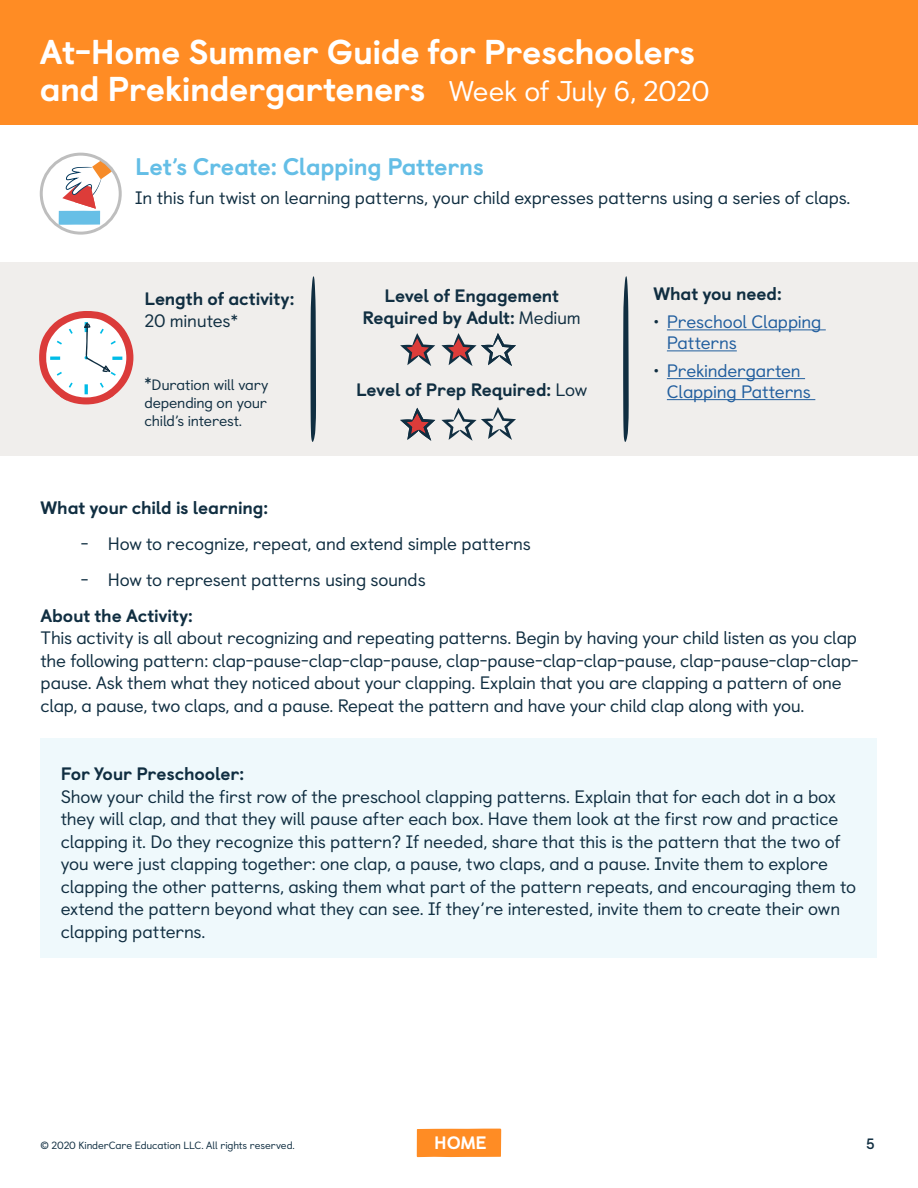
<style>
.page{position:relative;width:918px;height:1188px;background:#fff}
.page>*{position:absolute;margin:0;border:0;box-sizing:border-box;transform-origin:0 0}
.t1{font:800 34.5px/37.5px "Castledown";letter-spacing:-.015em;color:#fff}
.t2{font:800 24px "Castledown";letter-spacing:-.01em;color:#64bee6}
.t3{font:18px/22.5px "Castledown";letter-spacing:-.015em;color:#102e41}
.t4{font:800 18px/22.5px "Castledown";letter-spacing:-.01em;color:#102e41;text-align:center}
.t5{font:18px/21px "Castledown";letter-spacing:-.01em;color:#215e9e}
.t6{font:800 18px "Castledown";color:#fff}
.t7{font:15px/18px "Castledown";letter-spacing:-.015em;color:#102e41;text-align:justify}
.t8{font:700 15px "Castledown";color:#102e41}
.t9{font:10.5px "Castledown";letter-spacing:-.01em;color:#102e41}
.s1{font-weight:400;font-size:28.5px}
.s2{font-size:18px}
.s3{font-weight:400}
.s4{color:#102e41}
</style>
<div class="page">
<div style="left:417px;top:1129px;width:84px;height:28px;background:#ff8c24"></div>
<div style="left:0;top:0;width:918px;height:125px;background:#ff8c24"></div>
<div style="left:40px;top:739px;width:838px;height:219px;background:#eff9fc"></div>
<svg style="left:41px;top:154px;width:79px;height:79px"></svg>
<svg style="left:59px;top:154px;width:61px;height:71px"></svg>
<div style="left:40px;top:153px;width:82px;height:82px;border:3px solid #bebebe;border-radius:50%"></div>
<div style="left:0;top:262px;width:918px;height:194px;background:#f0eeec"></div>
<hr style="left:667px;top:329px;width:159px;height:1px;background:#215e9e">
<hr style="left:667px;top:350px;width:70px;height:1px;background:#215e9e">
<hr style="left:667px;top:378px;width:138px;height:1px;background:#215e9e">
<hr style="left:667px;top:399px;width:148px;height:1px;background:#215e9e">
<svg style="left:310px;top:276px;width:6px;height:166px"></svg>
<svg style="left:623px;top:276px;width:6px;height:166px"></svg>
<svg style="left:400px;top:333px;width:35px;height:33px"></svg>
<svg style="left:400px;top:408px;width:35px;height:33px"></svg>
<svg style="left:441px;top:407px;width:75px;height:34px"></svg>
<svg style="left:441px;top:333px;width:75px;height:33px"></svg>
<svg style="left:39px;top:311px;width:94px;height:93px"></svg>
<h1 class="t1" style="left:40px;top:30px;width:671px">At-Home Summer Guide for Preschoolers and Prekindergarteners <span class="s1">Week of July 6, 2020</span></h1>
<h2 class="t2" style="left:135px;top:147px;width:350px">Let’s Create: Clapping Patterns</h2>
<p class="t3" style="left:135px;top:185px;width:717px">In this fun twist on learning patterns, your child expresses patterns using a series of claps.</p>
<p class="t4" style="left:144px;top:286px;width:152px">Length of activity:</p>
<p class="t3" style="left:144px;top:308px;width:95px">20 minutes*</p>
<p class="t7" style="left:144px;top:375px;width:126px"><span class="s2">*</span>Duration will vary depending on your child’s interest.</p>
<p class="t4" style="left:362px;top:283px;width:220px">Level of Engagement<br>Required by Adult: <span class="s3">Medium</span></p>
<p class="t4" style="left:356px;top:377px;width:233px">Level of Prep Required: <span class="s3">Low</span></p>
<p class="t4" style="left:653px;top:281px;width:130px">What you need:</p>
<p class="t5" style="left:667px;top:310px;width:156px;text-indent:-14px"><span class="s4">•</span> Preschool Clapping<br>Patterns</p>
<p class="t5" style="left:667px;top:359px;width:146px;text-indent:-14px"><span class="s4">•</span> Prekindergarten<br>Clapping Patterns</p>
<p class="t4" style="left:40px;top:495px;width:229px">What your child is learning:</p>
<p class="t3" style="left:81px;top:531px;width:451px">- How to recognize, repeat, and extend simple patterns</p>
<p class="t3" style="left:81px;top:567px;width:346px">- How to represent patterns using sounds</p>
<p class="t4" style="left:40px;top:603px;width:154px">About the Activity:</p>
<p class="t3" style="left:40px;top:625px;width:820px">This activity is all about recognizing and repeating patterns. Begin by having your child listen as you clap the following pattern: clap-pause-clap-clap-pause, clap-pause-clap-clap-pause, clap-pause-clap-clap&shy;pause. Ask them what they noticed about your clapping. Explain that you are clapping a pattern of one clap, a pause, two claps, and a pause. Repeat the pattern and have your child clap along with you.</p>
<p class="t4" style="left:61px;top:761px;width:185px">For Your Preschooler:</p>
<p class="t3" style="left:61px;top:784px;width:797px">Show your child the first row of the preschool clapping patterns. Explain that for each dot in a box they will clap, and that they will pause after each box. Have them look at the first row and practice clapping it. Do they recognize this pattern? If needed, share that this is the pattern that the two of you were just clapping together: one clap, a pause, two claps, and a pause. Invite them to explore clapping the other patterns, asking them what part of the pattern repeats, and encouraging them to extend the pattern beyond what they can see. If they’re interested, invite them to create their own clapping patterns.</p>
<p class="t9" style="left:40px;top:1137px;width:256px">© 2020 KinderCare Education LLC. All rights reserved.</p>
<p class="t6" style="left:434px;top:1128px;width:54px">HOME</p>
<p class="t8" style="left:866px;top:1132px;width:10px">5</p>
</div>
